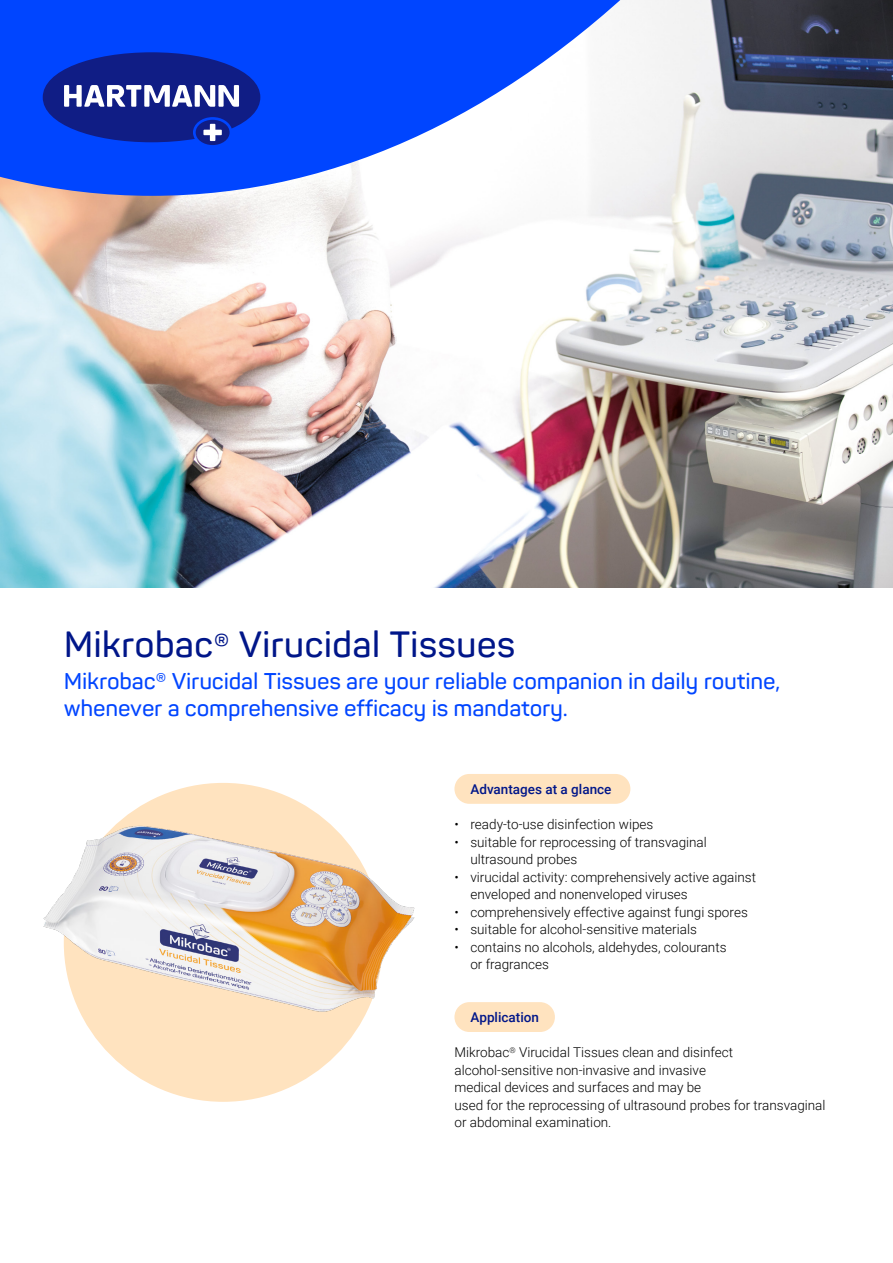
<style>
.page{position:relative;width:893px;height:1263px;background:#fff}
.page>*{position:absolute;margin:0;border:0;box-sizing:border-box;transform-origin:0 0}
.t1{font:600 36px "Panton";color:#001689}
.t2{font:600 22.5px/27px "Panton";letter-spacing:-.01em;color:#0045ff}
.t3{font:300 13.5px/17.5px "Roboto";color:#000}
.t4{font:500 13.5px "Roboto";color:#001689}
.s1{font-size:33px}
</style>
<div class="page">
<img style="left:0;top:196px;width:893px;height:391px">
<svg style="left:0;top:0;width:893px;height:196px"></svg>
<div style="left:196px;top:120px;width:34px;height:25px;background:#101d85;border-radius:50%"></div>
<svg style="left:43px;top:52px;width:217px;height:90px"></svg>
<div style="left:454px;top:774px;width:176px;height:30px;background:#ffe3bf;border-radius:15px"></div>
<div style="left:454px;top:1002px;width:101px;height:30px;background:#ffe3bf;border-radius:15px"></div>
<img style="left:43px;top:774px;width:464px;height:328px">
<h1 class="t1" style="left:64px;top:622px;width:453px">Mikrobac<span class="s1">®</span> Virucidal Tissues</h1>
<h2 class="t2" style="left:64px;top:667px;width:718px">Mikrobac® Virucidal Tissues are your reliable companion in daily routine, whenever a comprehensive efficacy is mandatory.</h2>
<p class="t4" style="left:470px;top:779px;width:143px">Advantages at a glance</p>
<p class="t3" style="left:454px;top:815px;width:200px">• ready-to-use disinfection wipes</p>
<p class="t3" style="left:470px;top:832px;width:238px;text-indent:-16px">• suitable for reprocessing of transvaginal ultrasound probes</p>
<p class="t3" style="left:470px;top:868px;width:287px;text-indent:-16px">• virucidal activity: comprehensively active against enveloped and nonenveloped viruses</p>
<p class="t3" style="left:454px;top:903px;width:295px">• comprehensively effective against fungi spores</p>
<p class="t3" style="left:454px;top:920px;width:244px">• suitable for alcohol-sensitive materials</p>
<p class="t3" style="left:470px;top:938px;width:258px;text-indent:-16px">• contains no alcohols, aldehydes, colourants or fragrances</p>
<p class="t4" style="left:470px;top:1007px;width:70px">Application</p>
<p class="t3" style="left:454px;top:1043px;width:373px">Mikrobac<sup>®</sup> Virucidal Tissues clean and disinfect alcohol-sensitive non-invasive and invasive<br>medical devices and surfaces and may be<br>used for the reprocessing of ultrasound probes for transvaginal or abdominal examination.</p>
</div>
